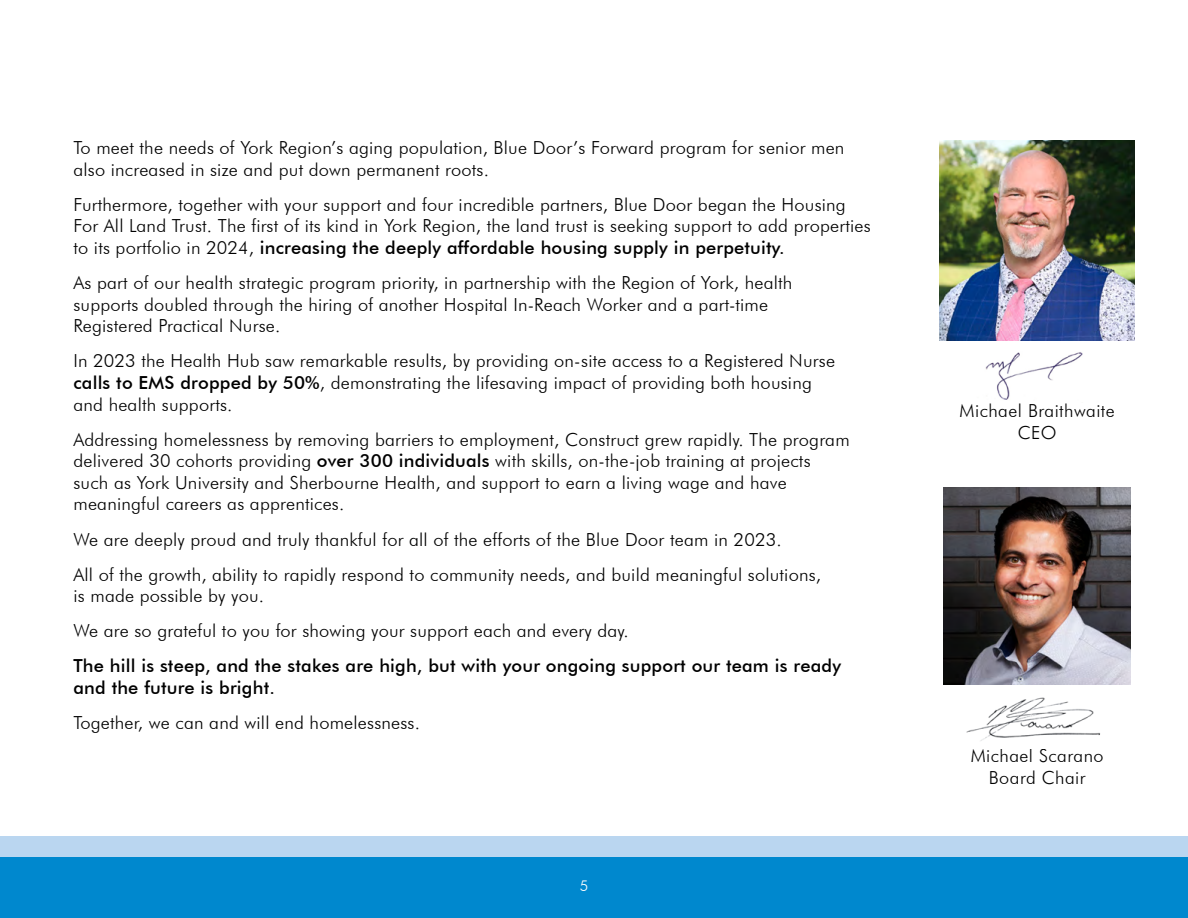
<style>
.page{position:relative;width:1188px;height:918px;background:#fff}
.page>*{position:absolute;margin:0;border:0;box-sizing:border-box;transform-origin:0 0}
.Text_on_White{font:300 18px/21.6px "Futura BT";letter-spacing:.01em;color:#000}
.Text_on_White-2{font:500 18px/21.6px "Futura BT";letter-spacing:.01em;color:#000}
.t1{font:300 15px "Futura BT";color:#fff}
.s1{font-weight:500}
</style>
<div class="page">
<div style="left:0;top:849px;width:1188px;height:69px;background:#0088ce"></div>
<div style="left:0;top:836px;width:1188px;height:21px;background:#bad6f0"></div>
<img style="left:985px;top:352px;width:98px;height:48px">
<img style="left:940px;top:140px;width:195px;height:201px">
<img style="left:944px;top:488px;width:187px;height:196px">
<img style="left:966px;top:697px;width:134px;height:44px">
<p class="Text_on_White" style="left:73px;top:137px;width:773px">To meet the needs of York Region’s aging population, Blue Door’s Forward program for senior men also increased in size and put down permanent roots.</p>
<p class="Text_on_White" style="left:73px;top:193px;width:799px">Furthermore, together with your support and four incredible partners, Blue Door began the Housing<br>For All Land Trust. The first of its kind in York Region, the land trust is seeking support to add properties to its portfolio in 2024, <span class="s1">increasing the deeply affordable housing supply in perpetuity.</span></p>
<p class="Text_on_White" style="left:73px;top:272px;width:721px">As part of our health strategic program priority, in partnership with the Region of York, health supports doubled through the hiring of another Hospital In-Reach Worker and a part-time<br>Registered Practical Nurse.</p>
<p class="Text_on_White" style="left:73px;top:350px;width:763px">In 2023 the Health Hub saw remarkable results, by providing on-site access to a Registered Nurse <span class="s1">calls to EMS dropped by 50%</span>, demonstrating the lifesaving impact of providing both housing and health supports.</p>
<p class="Text_on_White" style="left:73px;top:428px;width:778px">Addressing homelessness by removing barriers to employment, Construct grew rapidly. The program delivered 30 cohorts providing <span class="s1">over 300 individuals</span> with skills, on-the-job training at projects such as York University and Sherbourne Health, and support to earn a living wage and have meaningful careers as apprentices.</p>
<p class="Text_on_White" style="left:73px;top:528px;width:710px">We are deeply proud and truly thankful for all of the efforts of the Blue Door team in 2023.</p>
<p class="Text_on_White" style="left:73px;top:563px;width:749px">All of the growth, ability to rapidly respond to community needs, and build meaningful solutions, is made possible by you.</p>
<p class="Text_on_White" style="left:73px;top:620px;width:557px">We are so grateful to you for showing your support each and every day.</p>
<p class="Text_on_White-2" style="left:73px;top:655px;width:769px">The hill is steep, and the stakes are high, but with your ongoing support our team is ready and the future is bright.</p>
<p class="Text_on_White" style="left:73px;top:712px;width:348px">Together, we can and will end homelessness.</p>
<p class="t1" style="left:580px;top:877px;width:10px">5</p>
<p class="Text_on_White" style="left:960px;top:400px;width:157px">Michael Braithwaite</p>
<p class="Text_on_White" style="left:1018px;top:422px;width:40px">CEO</p>
<p class="Text_on_White" style="left:971px;top:745px;width:134px">Michael Scarano</p>
<p class="Text_on_White" style="left:989px;top:766px;width:98px">Board Chair</p>
</div>
